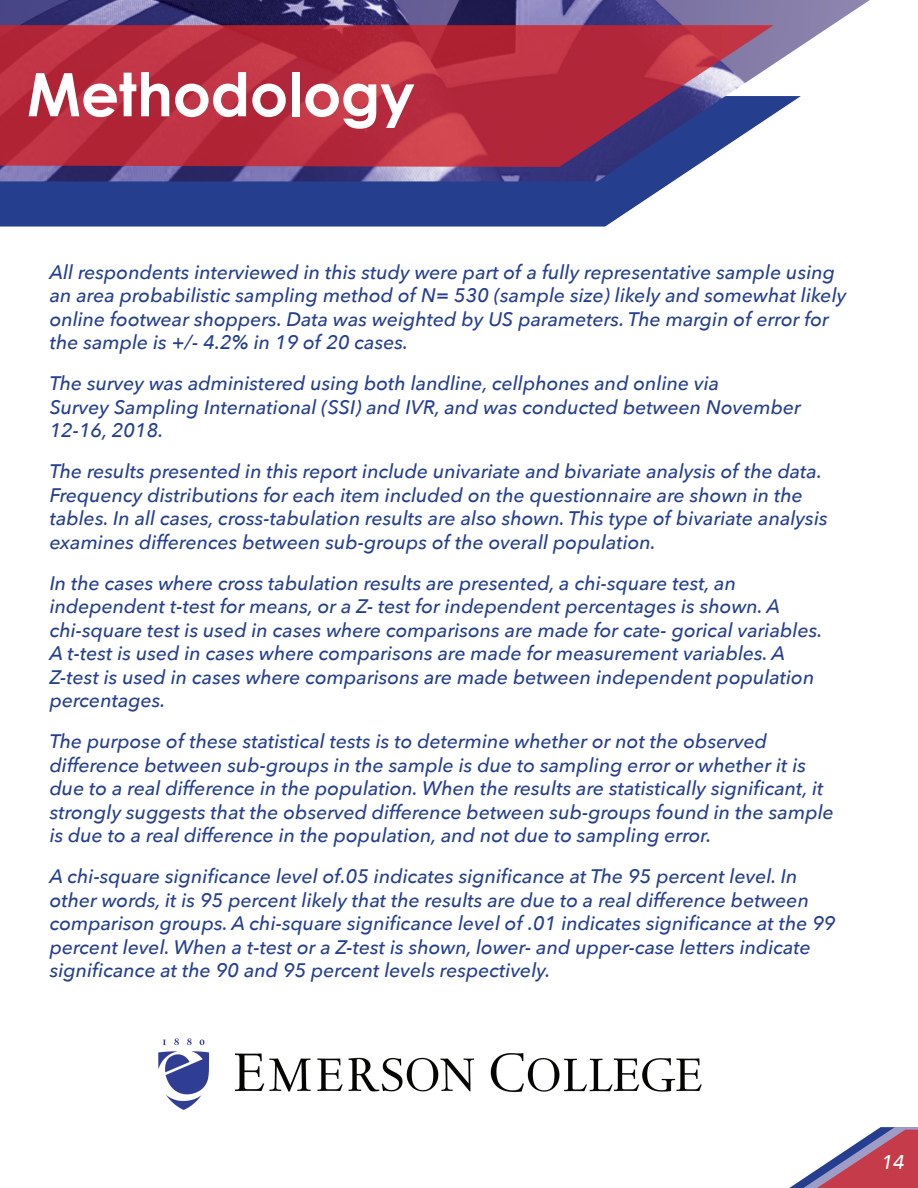
<style>
.page{position:relative;width:918px;height:1188px;background:#fff}
.page>*{position:absolute;margin:0;border:0;box-sizing:border-box;transform-origin:0 0}
.t1{font:700 60px "Century Gothic";letter-spacing:-.005em;color:#fff}
.t2{font:italic 500 19.8px "Avenir Next";color:#fff}
.t3{font:italic 500 19.5px/23.5px "Avenir Next";color:#253f8e}
</style>
<div class="page">
<svg style="left:789px;top:1127px;width:129px;height:61px"></svg>
<svg style="left:0;top:181px;width:674px;height:46px;background:#324a94"></svg>
<img style="left:0;top:0;width:870px;height:181px">
<svg style="left:0;top:25px;width:774px;height:142px;background:#ad364c"></svg>
<img style="left:158px;top:1038px;width:544px;height:72px">
<h1 class="t1" style="left:27px;top:49px;width:389px">Methodology</h1>
<p class="t3" style="left:50px;top:259px;width:800px">All respondents interviewed in this study were part of a fully representative sample using an area probabilistic sampling method of N= 530 (sample size) likely and somewhat likely online footwear shoppers. Data was weighted by US parameters. The margin of error for the sample is +/- 4.2% in 19 of 20 cases.</p>
<p class="t3" style="left:50px;top:371px;width:753px">The survey was administered using both landline, cellphones and online via<br>Survey Sampling International (SSI) and IVR, and was conducted between November<br>12-16, 2018.</p>
<p class="t3" style="left:50px;top:459px;width:780px">The results presented in this report include univariate and bivariate analysis of the data.<br>Frequency distributions for each item included on the questionnaire are shown in the tables. In all cases, cross-tabulation results are also shown. This type of bivariate analysis examines differences between sub-groups of the overall population.</p>
<p class="t3" style="left:50px;top:571px;width:774px">In the cases where cross tabulation results are presented, a chi-square test, an independent t-test for means, or a Z- test for independent percentages is shown. A chi-square test is used in cases where comparisons are made for cate- gorical variables.<br>A t-test is used in cases where comparisons are made for measurement variables. A Z-test is used in cases where comparisons are made between independent population percentages.</p>
<p class="t3" style="left:50px;top:729px;width:786px">The purpose of these statistical tests is to determine whether or not the observed difference between sub-groups in the sample is due to sampling error or whether it is due to a real difference in the population. When the results are statistically significant, it strongly suggests that the observed difference between sub-groups found in the sample is due to a real difference in the population, and not due to sampling error.</p>
<p class="t3" style="left:50px;top:864px;width:787px">A chi-square significance level of.05 indicates significance at The 95 percent level. In other words, it is 95 percent likely that the results are due to a real difference between comparison groups. A chi-square significance level of .01 indicates significance at the 99 percent level. When a t-test or a Z-test is shown, lower- and upper-case letters indicate significance at the 90 and 95 percent levels respectively.</p>
<p class="t2" style="left:881px;top:1145px;width:25px">14</p>
</div>
